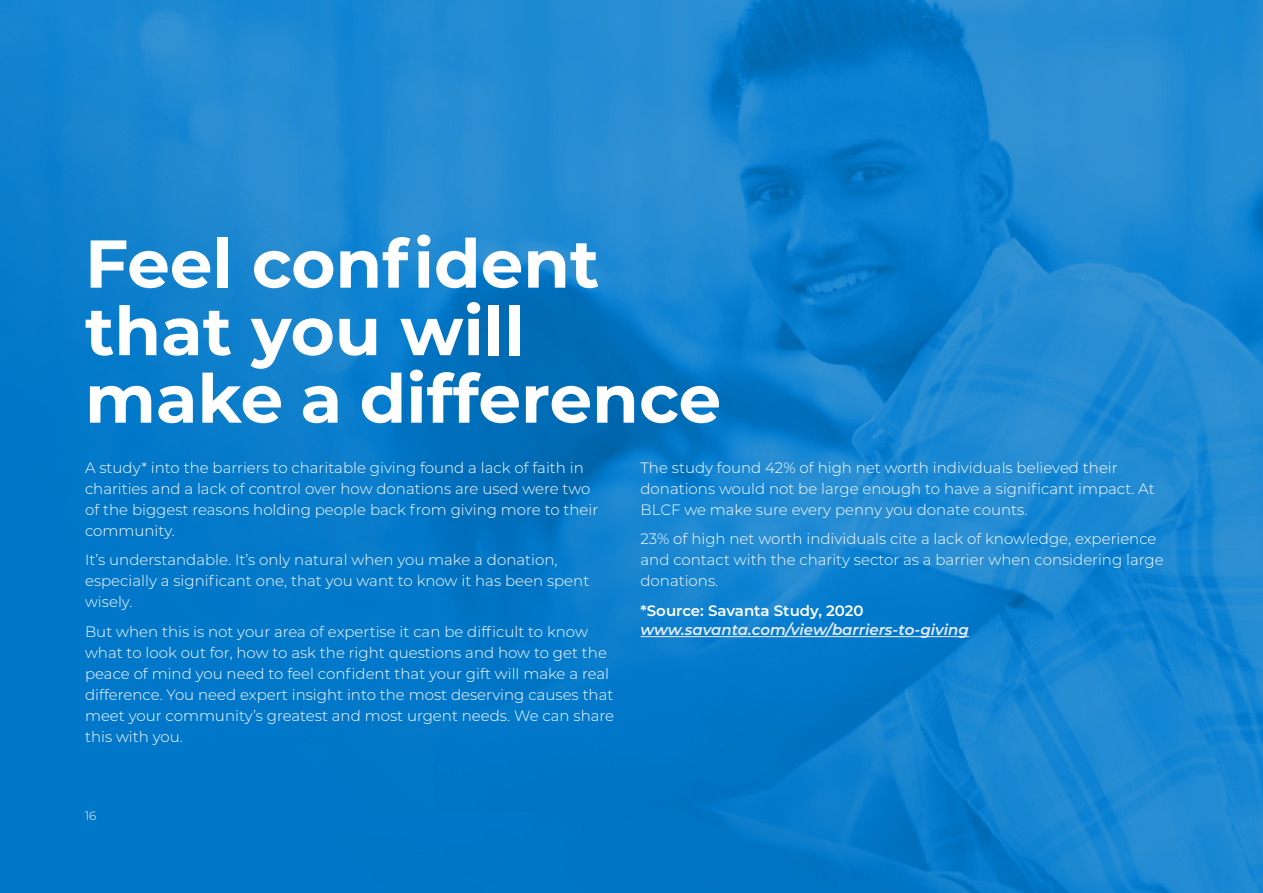
<style>
.page{position:relative;width:1263px;height:893px;background:#fff}
.page>*{position:absolute;margin:0;border:0;box-sizing:border-box;transform-origin:0 0}
.t1{font:700 67.5px/67.5px "Montserrat";color:#fff}
.t2{font:300 15px/21px "Montserrat";color:#fff}
.t3{font:italic 600 15px "Montserrat";color:#eaecf6}
.t4{font:600 15px "Montserrat";color:#fff}
.t5{font:300 12px "Montserrat";color:#fff}
</style>
<div class="page">
<img style="left:0;top:0;width:1263px;height:893px">
<hr style="left:640px;top:636px;width:329px;height:1px;background:#eaecf6">
<h1 class="t1" style="left:85px;top:227px;width:638px">Feel confident that you will make a difference</h1>
<p class="t2" style="left:85px;top:456px;width:515px">A study* into the barriers to charitable giving found a lack of faith in charities and a lack of control over how donations are used were two of the biggest reasons holding people back from giving more to their community.</p>
<p class="t2" style="left:85px;top:549px;width:506px">It’s understandable. It’s only natural when you make a donation, especially a significant one, that you want to know it has been spent wisely.</p>
<p class="t2" style="left:85px;top:620px;width:531px">But when this is not your area of expertise it can be difficult to know what to look out for, how to ask the right questions and how to get the peace of mind you need to feel confident that your gift will make a real difference. You need expert insight into the most deserving causes that meet your community’s greatest and most urgent needs. We can share this with you.</p>
<p class="t2" style="left:640px;top:456px;width:516px">The study found 42% of high net worth individuals believed their donations would not be large enough to have a significant impact. At<br>BLCF we make sure every penny you donate counts.</p>
<p class="t2" style="left:640px;top:528px;width:525px">23% of high net worth individuals cite a lack of knowledge, experience and contact with the charity sector as a barrier when considering large donations.</p>
<p class="t4" style="left:640px;top:600px;width:225px">*Source: Savanta Study, 2020</p>
<p class="t3" style="left:640px;top:619px;width:330px">www.savanta.com/view/barriers-to-giving</p>
<p class="t5" style="left:85px;top:807px;width:13px">16</p>
</div>
